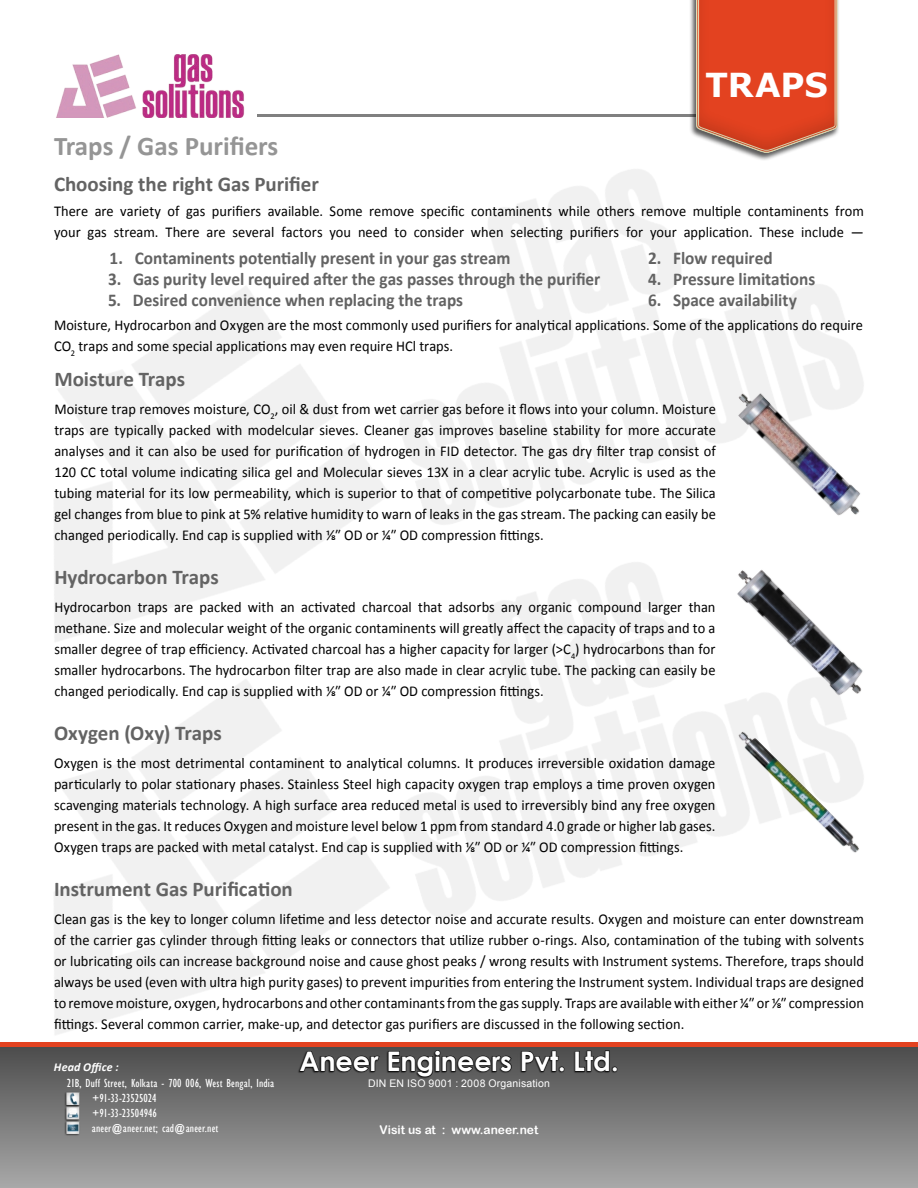
<style>
.page{position:relative;width:918px;height:1188px;background:#fff}
.page>*{position:absolute;margin:0;border:0;box-sizing:border-box;transform-origin:0 0}
.t1{font:700 33px "Verdana";letter-spacing:-.005em;color:#fff}
.t2{font:700 27px "Century Gothic";color:#fff}
.t3{font:700 27px "Calibri";color:#959595}
.t4{font:700 21px "Calibri";color:#636363}
.t5{font:700 18px "Calibri";color:#636363;scale:.96 1}
.t6{font:15px/21px "Calibri";letter-spacing:.005em;color:#000;text-align:justify;scale:.96 1}
.t7{font:condensed 12px/15px "Gill Sans";letter-spacing:.015em;color:#fff}
.t8{font:12px "Arial Rounded MT Bold";color:#fff}
.t9{font:italic 700 12px "Calibri";letter-spacing:.015em;color:#fff}
.t10{font:10.5px "Arial";letter-spacing:.02em;color:#fff}
</style>
<div class="page">
<img style="left:0;top:505px;width:882px;height:538px">
<div style="left:0;top:1046px;width:918px;height:142px;background:linear-gradient(to bottom,#4c4c4c,#a8a8a8)"></div>
<hr style="left:0;top:1043px;width:918px;height:4px;background:#e34220">
<div style="left:65px;top:1120px;width:16px;height:17px;background:#000;opacity:.75"></div>
<div style="left:65px;top:1106px;width:16px;height:16px;background:#000;opacity:.75"></div>
<div style="left:64px;top:1091px;width:17px;height:17px;background:#000;opacity:.75"></div>
<svg style="left:67px;top:1092px;width:13px;height:42px"></svg>
<div style="left:298px;top:1050px;width:320px;height:29px;background:#000;opacity:.8"></div>
<svg style="left:299px;top:1051px;width:81px;height:21px;background:#2c2c2c"></svg>
<svg style="left:388px;top:1050px;width:124px;height:27px;background:#313131"></svg>
<svg style="left:521px;top:1051px;width:44px;height:21px"></svg>
<svg style="left:575px;top:1050px;width:43px;height:22px"></svg>
<hr style="left:257px;top:115px;width:439px;height:2px;background:#000">
<div style="left:678px;top:0;width:176px;height:171px;background:#000;opacity:.15"></div>
<img style="left:55px;top:54px;width:190px;height:64px">
<img style="left:733px;top:725px;width:134px;height:134px">
<img style="left:724px;top:556px;width:152px;height:152px">
<img style="left:724px;top:379px;width:152px;height:152px">
<h2 class="t3" style="left:54px;top:129px;width:226px">Traps / Gas Purifiers</h2>
<h1 class="t1" style="left:706px;top:62px;width:124px">TRAPS</h1>
<h3 class="t4" style="left:54px;top:171px;width:266px">Choosing the right Gas Purifier</h3>
<p class="t6" style="left:54px;top:200px;width:845px">There are variety of gas purifiers available. Some remove specific contaminents while others remove multiple contaminents from your gas stream. There are several factors you need to consider when selecting purifiers for your application. These include —</p>
<p class="t5" style="left:110px;top:246px;width:419px">1. Contaminents potentially present in your gas stream</p>
<p class="t5" style="left:648px;top:246px;width:131px">2. Flow required</p>
<p class="t5" style="left:108px;top:267px;width:514px">3. Gas purity level required after the gas passes through the purifier</p>
<p class="t5" style="left:648px;top:267px;width:176px">4. Pressure limitations</p>
<p class="t5" style="left:108px;top:288px;width:371px">5. Desired convenience when replacing the traps</p>
<p class="t5" style="left:648px;top:288px;width:157px">6. Space availability</p>
<p class="t6" style="left:54px;top:315px;width:844px">Moisture, Hydrocarbon and Oxygen are the most commonly used purifiers for analytical applications. Some of the applications do require<br>CO<sub>2</sub> traps and some special applications may even require HCl traps.</p>
<h3 class="t4" style="left:54px;top:365px;width:132px">Moisture Traps</h3>
<p class="t6" style="left:54px;top:398px;width:691px">Moisture trap removes moisture, CO<sub>2</sub>, oil &amp; dust from wet carrier gas before it flows into your column. Moisture traps are typically packed with modelcular sieves. Cleaner gas improves baseline stability for more accurate analyses and it can also be used for purification of hydrogen in FID detector. The gas dry filter trap consist of 120 CC total volume indicating silica gel and Molecular sieves 13X in a clear acrylic tube. Acrylic is used as the tubing material for its low permeability, which is superior to that of competitive polycarbonate tube. The Silica gel changes from blue to pink at 5% relative humidity to warn of leaks in the gas stream. The packing can easily be changed periodically. End cap is supplied with ⅛″ OD or ¼″ OD compression fittings.</p>
<h3 class="t4" style="left:54px;top:563px;width:166px">Hydrocarbon Traps</h3>
<p class="t6" style="left:54px;top:596px;width:690px">Hydrocarbon traps are packed with an activated charcoal that adsorbs any organic compound larger than methane. Size and molecular weight of the organic contaminents will greatly affect the capacity of traps and to a smaller degree of trap efficiency. Activated charcoal has a higher capacity for larger (&gt;C<sub>4</sub>) hydrocarbons than for smaller hydrocarbons. The hydrocarbon filter trap are also made in clear acrylic tube. The packing can easily be changed periodically. End cap is supplied with ⅛″ OD or ¼″ OD compression fittings.</p>
<h3 class="t4" style="left:54px;top:719px;width:169px">Oxygen (Oxy) Traps</h3>
<p class="t6" style="left:54px;top:752px;width:691px">Oxygen is the most detrimental contaminent to analytical columns. It produces irreversible oxidation damage particularly to polar stationary phases. Stainless Steel high capacity oxygen trap employs a time proven oxygen scavenging materials technology. A high surface area reduced metal is used to irreversibly bind any free oxygen present in the gas. It reduces Oxygen and moisture level below 1 ppm from standard 4.0 grade or higher lab gases.<br>Oxygen traps are packed with metal catalyst. End cap is supplied with ⅛″ OD or ¼″ OD compression fittings.</p>
<h3 class="t4" style="left:54px;top:876px;width:240px">Instrument Gas Purification</h3>
<p class="t6" style="left:54px;top:908px;width:845px">Clean gas is the key to longer column lifetime and less detector noise and accurate results. Oxygen and moisture can enter downstream of the carrier gas cylinder through fitting leaks or connectors that utilize rubber o-rings. Also, contamination of the tubing with solvents or lubricating oils can increase background noise and cause ghost peaks / wrong results with Instrument systems. Therefore, traps should always be used (even with ultra high purity gases) to prevent impurities from entering the Instrument system. Individual traps are designed to remove moisture, oxygen, hydrocarbons and other contaminants from the gas supply. Traps are available with either ¼″ or ⅛″ compression fittings. Several common carrier, make-up, and detector gas purifiers are discussed in the following section.</p>
<h2 class="t2" style="left:299px;top:1041px;width:321px">Aneer Engineers Pvt. Ltd.</h2>
<p class="t9" style="left:54px;top:1059px;width:66px">Head Office :</p>
<p class="t7" style="left:92px;top:1076px;width:184px;text-indent:-25px">21B, Duff Street, Kolkata - 700 006, West Bengal, India +91-33-23525024<br>+91-33-23504946<br>aneer@aneer.net; cad@aneer.net</p>
<p class="t10" style="left:368px;top:1077px;width:183px">DIN EN ISO 9001 : 2008 Organisation</p>
<p class="t8" style="left:380px;top:1123px;width:160px">Visit us at : www.aneer.net</p>
</div>
